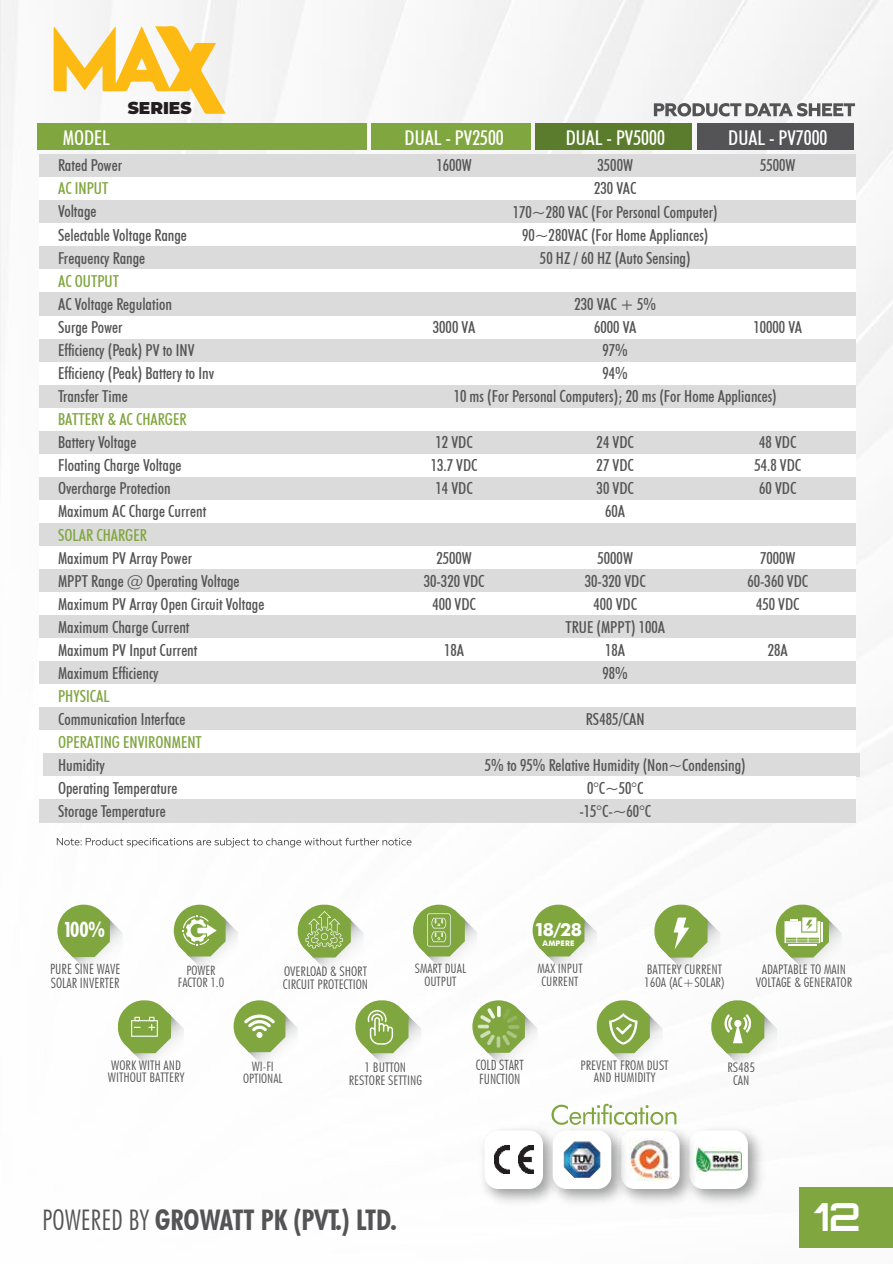
<style>
.page{position:relative;width:893px;height:1264px;background:#fff}
.page>*{position:absolute;margin:0;border:0;box-sizing:border-box;transform-origin:0 0}
.t1{font:700 38.7px "Orbitron";color:#fff}
.t2{font:700 condensed 28.35px "Futura BT";color:#545456}
.t3{font:700 condensed 21px "Futura BT";color:#fff}
.t4{font:500 condensed 20.4px "Futura BT";color:#fff}
.t5{font:700 18px "Futura";color:#fff}
.t6{font:900 16.95px "Montserrat";color:#231f20}
.t7{font:500 condensed 16.5px/23.1px "Futura BT";color:#545456}
.t8{font:500 condensed 16.5px "Futura BT";color:#80a63f}
.t9{font:300 condensed 14.25px/13.6px "Futura BT";color:#545456}
.t10{font:300 condensed 13.2px/12.8px "Futura BT";color:#545456;text-align:center;scale:1.09 1}
.t11{font:300 condensed 12.9px/12.5px "Futura BT";color:#545456;text-align:center;scale:1.09 1}
.t12{font:700 7.65px "Futura";letter-spacing:.02em;color:#fff}
.s1{font-weight:300}
</style>
<div class="page">
<img style="left:5px;top:0;width:887px;height:1248px">
<img style="left:473px;top:1119px;width:68px;height:92px">
<div style="left:484px;top:1130px;width:59px;height:59px;background:#fff;border-radius:14px"></div>
<img style="left:494px;top:1145px;width:39px;height:28px">
<img style="left:702px;top:1119px;width:68px;height:92px">
<div style="left:689px;top:1130px;width:58px;height:59px;background:#fff;border-radius:14px"></div>
<img style="left:702px;top:1147px;width:38px;height:25px">
<img style="left:633px;top:1119px;width:69px;height:92px">
<div style="left:620px;top:1130px;width:59px;height:59px;background:#fff;border-radius:14px"></div>
<img style="left:633px;top:1138px;width:38px;height:43px">
<img style="left:541px;top:1119px;width:92px;height:92px">
<div style="left:552px;top:1130px;width:59px;height:59px;background:#fff;border-radius:14px"></div>
<img style="left:563px;top:1141px;width:37px;height:37px">
<svg style="left:551px;top:1103px;width:125px;height:21px"></svg>
<svg style="left:653px;top:103px;width:201px;height:13px"></svg>
<svg style="left:57px;top:838px;width:354px;height:9px"></svg>
<div style="left:799px;top:1187px;width:93px;height:60px;background:#80a63f"></div>
<div style="left:40px;top:155px;width:815px;height:23px;background:#dcdbdb"></div>
<div style="left:40px;top:178px;width:815px;height:23px;background:#fff"></div>
<div style="left:40px;top:201px;width:815px;height:23px;background:#dcdbdb"></div>
<div style="left:40px;top:224px;width:815px;height:23px;background:#fff"></div>
<div style="left:40px;top:247px;width:815px;height:23px;background:#dcdbdb"></div>
<div style="left:40px;top:270px;width:815px;height:23px;background:#fff"></div>
<div style="left:40px;top:293px;width:815px;height:23px;background:#dcdbdb"></div>
<div style="left:40px;top:316px;width:815px;height:23px;background:#fff"></div>
<div style="left:40px;top:339px;width:815px;height:23px;background:#dcdbdb"></div>
<div style="left:40px;top:362px;width:815px;height:23px;background:#fff"></div>
<div style="left:40px;top:385px;width:815px;height:23px;background:#dcdbdb"></div>
<div style="left:40px;top:408px;width:815px;height:23px;background:#fff"></div>
<div style="left:40px;top:431px;width:815px;height:23px;background:#dcdbdb"></div>
<div style="left:40px;top:454px;width:815px;height:23px;background:#fff"></div>
<div style="left:40px;top:477px;width:815px;height:23px;background:#dcdbdb"></div>
<div style="left:40px;top:500px;width:815px;height:23px;background:#fff"></div>
<div style="left:40px;top:523px;width:815px;height:23px;background:#dcdbdb"></div>
<div style="left:40px;top:546px;width:815px;height:23px;background:#fff"></div>
<div style="left:40px;top:569px;width:815px;height:23px;background:#dcdbdb"></div>
<div style="left:40px;top:592px;width:815px;height:23px;background:#fff"></div>
<div style="left:40px;top:615px;width:815px;height:23px;background:#dcdbdb"></div>
<div style="left:40px;top:638px;width:815px;height:23px;background:#fff"></div>
<div style="left:40px;top:661px;width:815px;height:23px;background:#dcdbdb"></div>
<div style="left:40px;top:684px;width:815px;height:23px;background:#fff"></div>
<div style="left:40px;top:707px;width:815px;height:23px;background:#dcdbdb"></div>
<div style="left:40px;top:730px;width:815px;height:23px;background:#fff"></div>
<div style="left:43px;top:753px;width:816px;height:23px;background:#dcdbdb"></div>
<div style="left:40px;top:776px;width:815px;height:23px;background:#fff"></div>
<div style="left:40px;top:799px;width:815px;height:23px;background:#dcdbdb"></div>
<div style="left:37px;top:123px;width:329px;height:27px;background:#80a63f"></div>
<div style="left:371px;top:123px;width:159px;height:27px;background:#80a63f"></div>
<div style="left:535px;top:123px;width:157px;height:27px;background:#5b7c2c"></div>
<div style="left:696px;top:123px;width:157px;height:27px;background:#545456"></div>
<div style="left:0;top:0;width:5px;height:424px;background:#f6f6f6"></div>
<svg style="left:54px;top:25px;width:171px;height:89px"></svg>
<svg style="left:532px;top:904px;width:64px;height:65px"></svg>
<svg style="left:413px;top:904px;width:64px;height:65px"></svg>
<svg style="left:654px;top:904px;width:66px;height:66px"></svg>
<svg style="left:711px;top:1000px;width:65px;height:66px"></svg>
<svg style="left:742px;top:1016px;width:6px;height:14px"></svg>
<svg style="left:596px;top:1000px;width:66px;height:66px"></svg>
<svg style="left:775px;top:904px;width:66px;height:66px"></svg>
<svg style="left:472px;top:1000px;width:65px;height:65px"></svg>
<svg style="left:297px;top:904px;width:66px;height:66px"></svg>
<svg style="left:355px;top:1000px;width:66px;height:66px"></svg>
<svg style="left:118px;top:1000px;width:66px;height:66px"></svg>
<svg style="left:174px;top:904px;width:64px;height:65px"></svg>
<svg style="left:57px;top:904px;width:65px;height:65px"></svg>
<svg style="left:233px;top:1000px;width:65px;height:64px"></svg>
<p class="t6" style="left:128px;top:95px;width:65px">SERIES</p>
<p class="t4" style="left:63px;top:125px;width:49px">MODEL</p>
<p class="t4" style="left:404px;top:125px;width:101px">DUAL - PV2500</p>
<p class="t4" style="left:565px;top:125px;width:101px">DUAL - PV5000</p>
<p class="t4" style="left:728px;top:125px;width:101px">DUAL - PV7000</p>
<p class="t7" style="left:58px;top:154px;width:66px">Rated Power</p>
<p class="t8" style="left:58px;top:178px;width:52px">AC INPUT</p>
<p class="t7" style="left:58px;top:200px;width:130px">Voltage<br>Selectable Voltage Range<br>Frequency Range</p>
<p class="t8" style="left:58px;top:271px;width:62px">AC OUTPUT</p>
<p class="t7" style="left:58px;top:292px;width:157px">AC Voltage Regulation<br>Surge Power<br>Efficiency (Peak) PV to INV<br>Efficiency (Peak) Battery to Inv<br>Transfer Time</p>
<p class="t8" style="left:58px;top:409px;width:130px">BATTERY &amp; AC CHARGER</p>
<p class="t7" style="left:58px;top:431px;width:150px">Battery Voltage<br>Floating Charge Voltage<br>Overcharge Protection<br>Maximum AC Charge Current</p>
<p class="t8" style="left:58px;top:524px;width:90px">SOLAR CHARGER</p>
<p class="t7" style="left:58px;top:546px;width:208px">Maximum PV Array Power<br>MPPT Range @ Operating Voltage<br>Maximum PV Array Open Circuit Voltage<br>Maximum Charge Current<br>Maximum PV Input Current<br>Maximum Efficiency</p>
<p class="t8" style="left:58px;top:686px;width:53px">PHYSICAL</p>
<p class="t7" style="left:58px;top:707px;width:129px">Communication Interface</p>
<p class="t8" style="left:58px;top:732px;width:145px">OPERATING ENVIRONMENT</p>
<p class="t7" style="left:58px;top:753px;width:121px">Humidity<br>Operating Temperature<br>Storage Temperature</p>
<p class="t7" style="left:759px;top:154px;width:37px">5500W</p>
<p class="t7" style="left:512px;top:154px;width:206px;text-align:center">3500W<br>230 VAC<br>170~280 VAC (For Personal Computer)<br>90~280VAC (For Home Appliances)<br>50 HZ / 60 HZ (Auto Sensing)</p>
<p class="t7" style="left:453px;top:292px;width:324px;text-align:center">230 VAC + 5%<br>6000 VA<br>97%<br>94%<br>10 ms (For Personal Computers); 20 ms (For Home Appliances)</p>
<p class="t7" style="left:596px;top:431px;width:39px;text-align:center">24 VDC<br>27 VDC<br>30 VDC<br>60A</p>
<p class="t7" style="left:565px;top:546px;width:101px;text-align:center">5000W<br>30-320 VDC<br>400 VDC<br>TRUE (MPPT) 100A<br>18A<br>98%</p>
<p class="t7" style="left:585px;top:707px;width:60px">RS485/CAN</p>
<p class="t7" style="left:484px;top:754px;width:262px;text-align:center">5% to 95% Relative Humidity (Non~Condensing)<br>0°C~50°C<br>-15°C-~60°C</p>
<p class="t7" style="left:436px;top:154px;width:37px">1600W</p>
<p class="t7" style="left:753px;top:315px;width:50px">10000 VA</p>
<p class="t7" style="left:433px;top:315px;width:44px">3000 VA</p>
<p class="t7" style="left:754px;top:431px;width:48px">48 VDC<br>54.8 VDC<br>60 VDC</p>
<p class="t7" style="left:430px;top:431px;width:48px">12 VDC<br>13.7 VDC<br>14 VDC</p>
<p class="t7" style="left:747px;top:546px;width:62px;text-align:center">7000W<br>60-360 VDC<br>450 VDC</p>
<p class="t7" style="left:767px;top:638px;width:21px">28A</p>
<p class="t7" style="left:423px;top:546px;width:62px;text-align:center">2500W<br>30-320 VDC<br>400 VDC</p>
<p class="t7" style="left:444px;top:638px;width:21px">18A</p>
<p class="t3" style="left:63px;top:917px;width:44px">100%</p>
<p class="t9" style="left:50px;top:962px;width:72px">PURE SINE WAVE<br>SOLAR INVERTER</p>
<p class="t11" style="left:178px;top:964px;width:44px">POWER<br>FACTOR 1.0</p>
<p class="t10" style="left:283px;top:965px;width:80px;text-align:left">OVERLOAD &amp; SHORT<br>CIRCUIT PROTECTION</p>
<p class="t5" style="left:534px;top:916px;width:49px">18/28</p>
<p class="t12" style="left:542px;top:937px;width:33px">AMPERE</p>
<p class="t11" style="left:414px;top:962px;width:48px">SMART DUAL<br>OUTPUT</p>
<p class="t10" style="left:644px;top:962px;width:75px;text-align:left">BATTERY CURRENT<br>160A (AC+SOLAR)</p>
<p class="t11" style="left:537px;top:962px;width:43px">MAX INPUT<br>CURRENT</p>
<p class="t10" style="left:755px;top:962px;width:90px">ADAPTABLE TO MAIN<br>VOLTAGE &amp; GENERATOR</p>
<p class="t10" style="left:108px;top:1058px;width:72px;text-align:left">WORK WITH AND<br>WITHOUT BATTERY</p>
<p class="t11" style="left:243px;top:1059px;width:38px">WI-FI<br>OPTIONAL</p>
<p class="t10" style="left:348px;top:1061px;width:69px">1 BUTTON<br>RESTORE SETTING</p>
<p class="t9" style="left:475px;top:1058px;width:49px">COLD START<br>FUNCTION</p>
<p class="t10" style="left:580px;top:1058px;width:82px">PREVENT FROM DUST<br>AND HUMIDITY</p>
<p class="t10" style="left:727px;top:1061px;width:27px">RS485<br>CAN</p>
<h2 class="t2" style="left:42px;top:1202px;width:356px"><span class="s1">POWERED BY</span> GROWATT PK (PVT.) LTD.</h2>
<h1 class="t1" style="left:813px;top:1193px;width:49px">12</h1>
</div>
